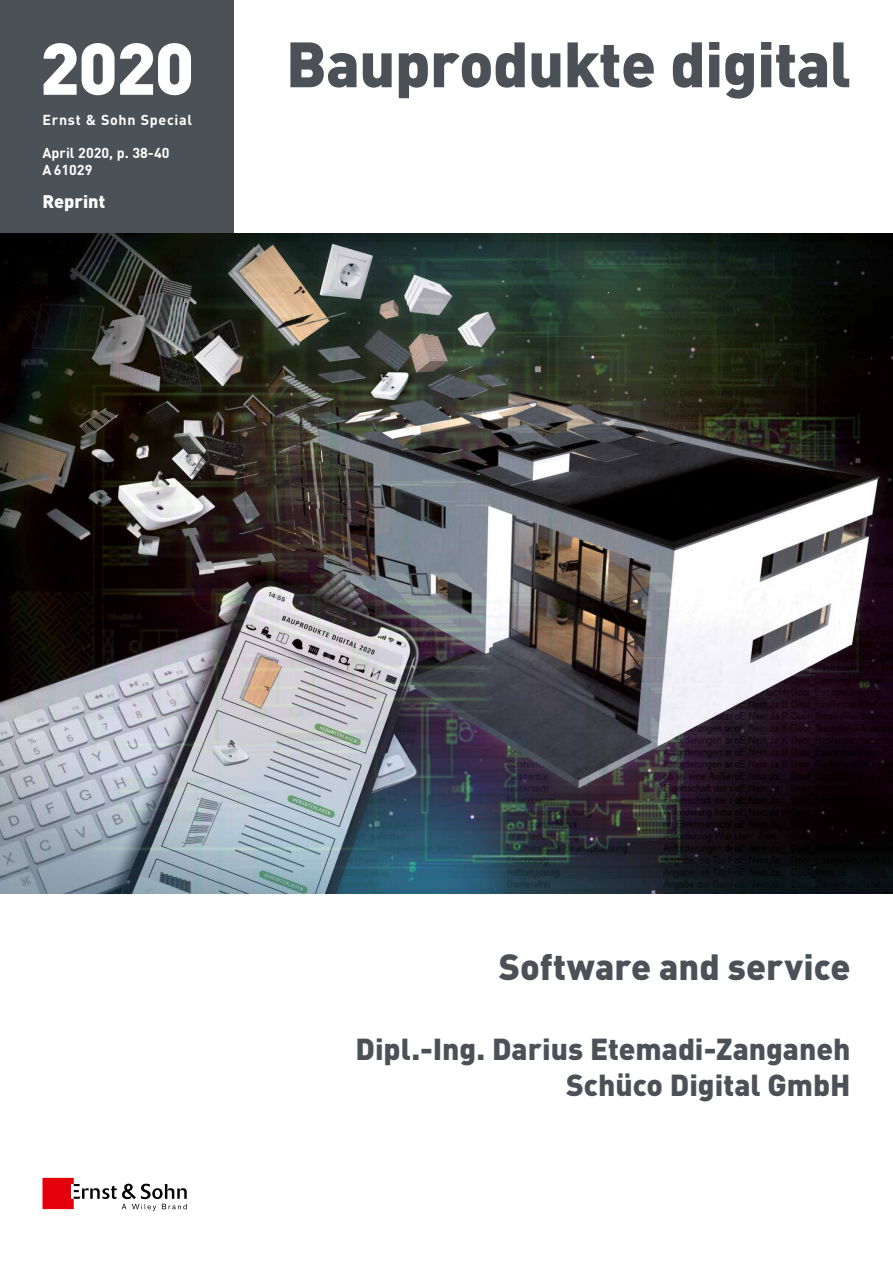
<style>
.page{position:relative;width:893px;height:1263px;background:#fff}
.page>*{position:absolute;margin:0;border:0;box-sizing:border-box;transform-origin:0 0}
.t1{font:900 72px "DINOT";color:#fff}
.t2{font:900 63px "DINOT";letter-spacing:-.01em;color:#4c5158}
.t3{font:900 36px "DINOT";color:#4c5158}
.t4{font:900 30px/35.8px "DINOT";color:#4c5158;text-align:right}
.t5{font:900 18px "DINOT";color:#fff}
.t6{font:700 14.25px/16.5px "DINOT";color:#fff}
.t7{font:700 14.25px "DINOT";letter-spacing:.05em;color:#fff}
</style>
<div class="page">
<div style="left:0;top:0;width:234px;height:234px;background:#4c5158"></div>
<svg style="left:43px;top:1178px;width:144px;height:33px"></svg>
<img style="left:0;top:234px;width:893px;height:659px">
<h1 class="t1" style="left:40px;top:21px;width:156px">2020</h1>
<h2 class="t2" style="left:286px;top:22px;width:567px">Bauprodukte digital</h2>
<p class="t7" style="left:43px;top:111px;width:151px">Ernst &amp; Sohn Special</p>
<p class="t6" style="left:43px;top:145px;width:128px">April 2020, p. 38-40<br>A61029</p>
<p class="t5" style="left:43px;top:189px;width:64px">Reprint</p>
<p class="t3" style="left:499px;top:943px;width:353px">Software and service</p>
<p class="t4" style="left:355px;top:1030px;width:496px">Dipl.-Ing. Darius Etemadi-Zanganeh<br>Schüco Digital GmbH</p>
</div>
